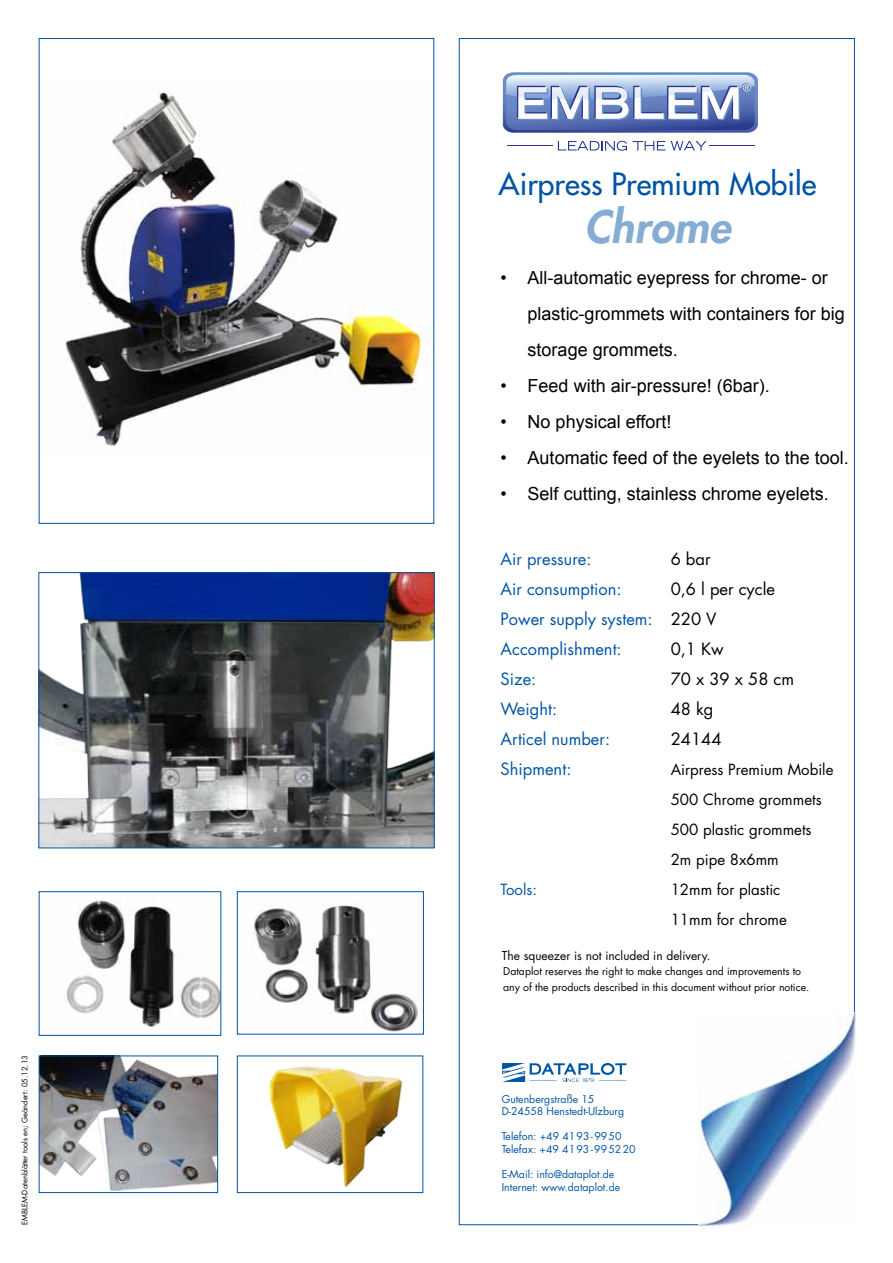
<style>
.page{position:relative;width:893px;height:1263px;background:#fff}
.page>*{position:absolute;margin:0;border:0;box-sizing:border-box;transform-origin:0 0}
.t1{font:italic 800 43.5px "Futura";color:#85add3}
.t2{font:30px "Futura";color:#0054a4}
.t3{font:18px/36px "Arial";color:#000}
.t4{font:16.5px/30px "Futura";color:#0054a4}
.t5{font:16.5px "Futura";color:#000}
.t6{font:15px/30px "Futura";color:#000}
.t7{font:15px "Futura";color:#0054a4}
.t8{font:12px "Futura";color:#000}
.t9{font:10.5px/12.6px "Futura";color:#0054a4}
.t10{font:10.5px/16.5px "Futura";color:#000}
.t11{font:7.5px "Futura";color:#000}
.s1{color:#000}
</style>
<div class="page">
<svg style="left:502px;top:1063px;width:124px;height:19px"></svg>
<img style="left:699px;top:1012px;width:157px;height:216px">
<svg style="left:503px;top:72px;width:255px;height:61px;background:#93a4cf"></svg>
<svg style="left:558px;top:141px;width:69px;height:10px"></svg>
<svg style="left:633px;top:141px;width:32px;height:9px"></svg>
<svg style="left:671px;top:141px;width:35px;height:9px"></svg>
<hr style="left:507px;top:145px;width:46px;height:1px;background:#2b3990">
<hr style="left:709px;top:145px;width:46px;height:1px;background:#2b3990">
<img style="left:41px;top:1058px;width:175px;height:133px">
<div style="left:39px;top:1056px;width:179px;height:137px;border:1px solid #0054a4"></div>
<img style="left:66px;top:900px;width:153px;height:128px">
<img style="left:254px;top:904px;width:164px;height:128px">
<div style="left:237px;top:891px;width:187px;height:143px;border:1px solid #0054a4"></div>
<img style="left:41px;top:574px;width:391px;height:272px">
<div style="left:39px;top:572px;width:395px;height:276px;border:1px solid #0054a4"></div>
<img style="left:64px;top:89px;width:368px;height:357px">
<img style="left:269px;top:1066px;width:134px;height:122px">
<div style="left:237px;top:1056px;width:186px;height:137px;border:1px solid #0054a4"></div>
<p class="t11" style="left:20px;top:1224px;width:171px;rotate:-90deg">EMBLEM-Datenblätter tools en; Geändert: 05.12.13</p>
<h2 class="t2" style="left:499px;top:165px;width:319px">Airpress Premium Mobile</h2>
<h1 class="t1" style="left:584px;top:198px;width:148px">Chrome</h1>
<p class="t3" style="left:528px;top:260px;width:319px;text-indent:-27px">• All-automatic eyepress for chrome- or plastic-grommets with containers for big storage grommets.</p>
<p class="t3" style="left:501px;top:368px;width:271px">• Feed with air-pressure! (6bar).</p>
<p class="t3" style="left:501px;top:404px;width:172px">• No physical effort!</p>
<p class="t3" style="left:501px;top:440px;width:350px">• Automatic feed of the eyelets to the tool.</p>
<p class="t3" style="left:501px;top:476px;width:330px">• Self cutting, stainless chrome eyelets.</p>
<p class="t4" style="left:501px;top:544px;width:92px">Air pressure:</p>
<p class="t5" style="left:671px;top:548px;width:41px">6 bar</p>
<p class="t4" style="left:501px;top:574px;width:122px">Air consumption:</p>
<p class="t4" style="left:501px;top:574px;width:276px;text-indent:170px"><span class="s1">0,6 l per cycle<br></span>Power supply system: <span class="s1">220 V<br></span>Accomplishment:</p>
<p class="t5" style="left:671px;top:638px;width:55px">0,1 Kw</p>
<p class="t4" style="left:501px;top:664px;width:37px">Size:</p>
<p class="t5" style="left:671px;top:668px;width:125px">70 x 39 x 58 cm</p>
<p class="t4" style="left:501px;top:694px;width:58px">Weight:</p>
<p class="t5" style="left:671px;top:698px;width:44px">48 kg</p>
<p class="t4" style="left:501px;top:724px;width:111px">Articel number:</p>
<p class="t5" style="left:671px;top:728px;width:52px">24144</p>
<p class="t4" style="left:501px;top:754px;width:72px">Shipment:</p>
<p class="t6" style="left:671px;top:754px;width:164px">Airpress Premium Mobile<br>500 Chrome grommets<br>500 plastic grommets<br>2m pipe 8x6mm</p>
<p class="t7" style="left:501px;top:879px;width:38px">Tools:</p>
<p class="t6" style="left:671px;top:874px;width:118px">12mm for plastic<br>11mm for chrome</p>
<p class="t8" style="left:502px;top:947px;width:210px">The squeezer is not included in delivery.</p>
<p class="t10" style="left:503px;top:962px;width:308px">Dataplot reserves the right to make changes and improvements to any of the products described in this document without prior notice.</p>
<p class="t9" style="left:502px;top:1092px;width:124px">Gutenbergstraße 15<br>D-24558 Henstedt-Ulzburg</p>
<p class="t9" style="left:502px;top:1130px;width:135px">Telefon: +49 4193-9950<br>Telefax: +49 4193-995220</p>
<p class="t9" style="left:502px;top:1168px;width:120px">E-Mail: info@dataplot.de<br>Internet: www.dataplot.de</p>
</div>
